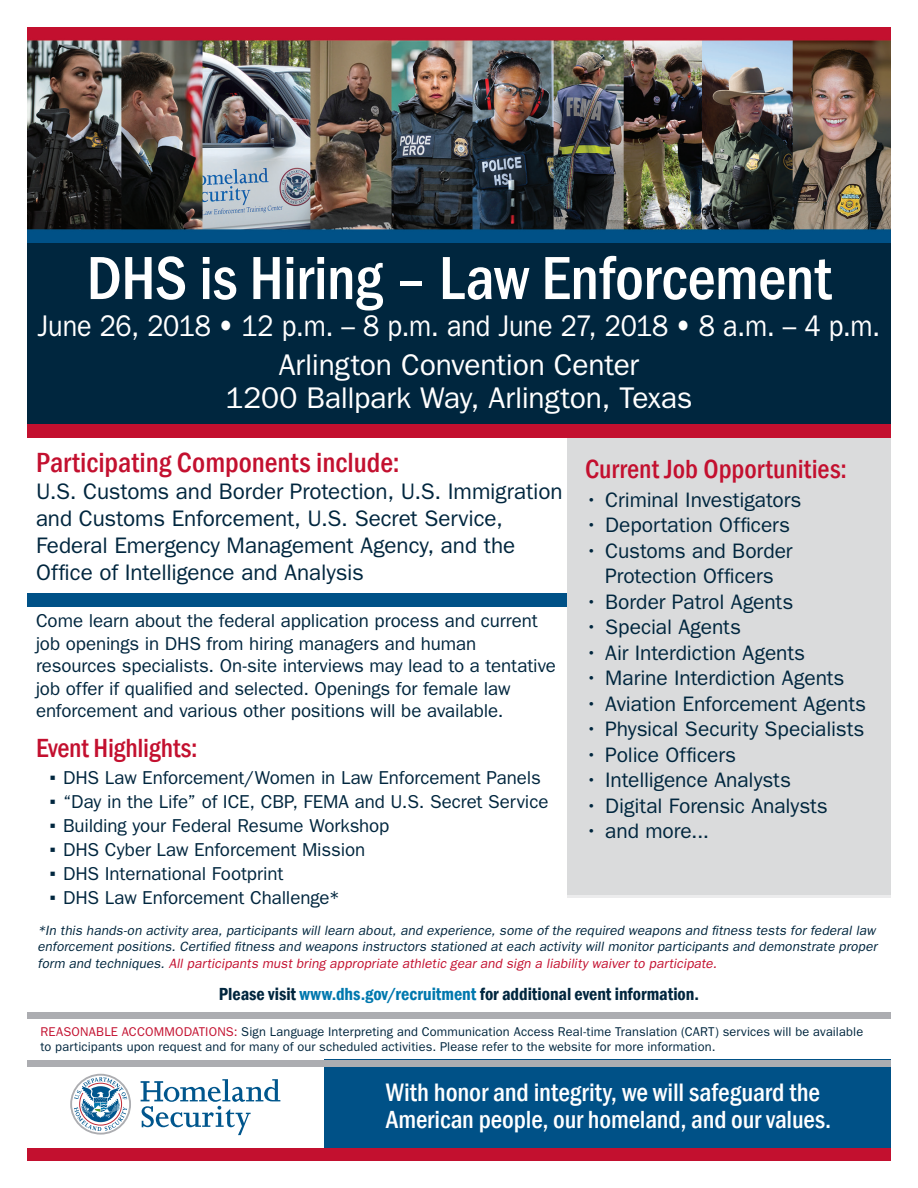
<style>
.page{position:relative;width:918px;height:1188px;background:#fff}
.page>*{position:absolute;margin:0;border:0;box-sizing:border-box;transform-origin:0 0}
.t1{font:500 condensed 63px "Franklin Gothic";letter-spacing:-.01em;color:#fff}
.t2{font:30px "ITC Franklin Gothic Std";letter-spacing:-.01em;color:#fff}
.t3{font:30px "ITC Franklin Gothic Std";letter-spacing:-.01em;color:#fff;scale:.9 1}
.t4{font:500 condensed 28.5px "Franklin Gothic";color:#c3102f}
.t5{font:500 condensed 27px "Franklin Gothic";color:#c3102f}
.t6{font:500 condensed 25.95px "Franklin Gothic";color:#fff}
.t7{font:500 condensed 25.5px "Franklin Gothic";letter-spacing:-.005em;color:#fff}
.t8{font:22.5px/27px "ITC Franklin Gothic Std";letter-spacing:-.005em;color:#00263e}
.t9{font:21px/25.5px "ITC Franklin Gothic Std";letter-spacing:-.005em;color:#00263e;text-align:center}
.t10{font:18.75px/22.5px "ITC Franklin Gothic Std";letter-spacing:-.005em;color:#00263e}
.t11{font:600 condensed 18px "Franklin Gothic";color:#00263e}
.t12{font:italic 13.5px/16.5px "ITC Franklin Gothic Std";color:#00263e}
.t13{font:12.75px/15px "ITC Franklin Gothic Std";letter-spacing:.01em;color:#00263e}
.s1{font-family:"Arial";font-weight:900}
.s2{color:#c3102f}
.s3{color:#0078ae}
</style>
<div class="page">
<div style="left:567px;top:432px;width:324px;height:465px;background:#dadbdc"></div>
<div style="left:27px;top:241px;width:864px;height:191px;background:#00263e"></div>
<div style="left:324px;top:1060px;width:567px;height:93px;background:#005187"></div>
<img style="left:27px;top:27px;width:864px;height:216px">
<div style="left:27px;top:1148px;width:864px;height:13px;background:#c3102f"></div>
<div style="left:27px;top:593px;width:540px;height:13px;background:#005187"></div>
<div style="left:27px;top:1060px;width:864px;height:6px;background:#acadb1"></div>
<div style="left:27px;top:1012px;width:864px;height:7px;background:#acadb1"></div>
<div style="left:27px;top:424px;width:864px;height:14px;background:#c3102f"></div>
<svg style="left:141px;top:1079px;width:139px;height:56px"></svg>
<svg style="left:70px;top:1074px;width:61px;height:61px"></svg>
<p class="t1" style="left:87px;top:237px;width:746px">DHS is Hiring – Law Enforcement</p>
<p class="t3" style="left:38px;top:309px;width:938px">June 26, 2018 <span class="s1">•</span> 12 p.m. – 8 p.m. and June 27, 2018 <span class="s1">•</span> 8 a.m. – 4 p.m.</p>
<p class="t2" style="left:279px;top:348px;width:362px">Arlington Convention Center</p>
<p class="t2" style="left:226px;top:381px;width:468px">1200 Ballpark Way, Arlington, Texas</p>
<p class="t4" style="left:36px;top:444px;width:365px">Participating Components include:</p>
<p class="t8" style="left:36px;top:478px;width:528px">U.S. Customs and Border Protection, U.S. Immigration and Customs Enforcement, U.S. Secret Service, Federal Emergency Management Agency, and the Office of Intelligence and Analysis</p>
<p class="t10" style="left:36px;top:610px;width:522px">Come learn about the federal application process and current job openings in DHS from hiring managers and human resources specialists. On-site interviews may lead to a tentative job offer if qualified and selected. Openings for female law enforcement and various other positions will be available.</p>
<p class="t5" style="left:585px;top:451px;width:264px">Current Job Opportunities:</p>
<p class="t9" style="left:585px;top:487px;width:218px">• Criminal Investigators</p>
<p class="t9" style="left:585px;top:513px;width:207px">• Deportation Officers</p>
<p class="t9" style="left:585px;top:538px;width:209px">• Customs and Border<br>Protection Officers</p>
<p class="t9" style="left:585px;top:589px;width:210px">• Border Patrol Agents</p>
<p class="t9" style="left:585px;top:615px;width:157px">• Special Agents</p>
<p class="t9" style="left:585px;top:640px;width:222px">• Air Interdiction Agents</p>
<p class="t9" style="left:585px;top:666px;width:261px">• Marine Interdiction Agents</p>
<p class="t9" style="left:585px;top:691px;width:283px">• Aviation Enforcement Agents</p>
<p class="t9" style="left:585px;top:717px;width:281px">• Physical Security Specialists</p>
<p class="t9" style="left:585px;top:742px;width:153px">• Police Officers</p>
<p class="t9" style="left:585px;top:768px;width:207px">• Intelligence Analysts</p>
<p class="t9" style="left:585px;top:793px;width:244px">• Digital Forensic Analysts</p>
<p class="t9" style="left:585px;top:819px;width:126px">• and more...</p>
<p class="t5" style="left:36px;top:730px;width:163px">Event Highlights:</p>
<p class="t10" style="left:50px;top:767px;width:493px"><span class="s1">▪</span> DHS Law Enforcement/Women in Law Enforcement Panels</p>
<p class="t10" style="left:50px;top:791px;width:500px"><span class="s1">▪</span> “Day in the Life” of ICE, CBP, FEMA and U.S. Secret Service</p>
<p class="t10" style="left:50px;top:815px;width:341px"><span class="s1">▪</span> Building your Federal Resume Workshop</p>
<p class="t10" style="left:50px;top:839px;width:317px"><span class="s1">▪</span> DHS Cyber Law Enforcement Mission</p>
<p class="t10" style="left:50px;top:863px;width:235px"><span class="s1">▪</span> DHS International Footprint</p>
<p class="t10" style="left:50px;top:887px;width:292px"><span class="s1">▪</span> DHS Law Enforcement Challenge*</p>
<p class="t12" style="left:38px;top:922px;width:844px">*In this hands-on activity area, participants will learn about, and experience, some of the required weapons and fitness tests for federal law enforcement positions. Certified fitness and weapons instructors stationed at each activity will monitor participants and demonstrate proper form and techniques. <span class="s2">All participants must bring appropriate athletic gear and sign a liability waiver to participate.</span></p>
<p class="t11" style="left:219px;top:982px;width:482px">Please visit <span class="s3">www.dhs.gov/recruitment</span> for additional event information.</p>
<p class="t13" style="left:40px;top:1025px;width:824px"><span class="s2">REASONABLE ACCOMMODATIONS:</span> Sign Language Interpreting and Communication Access Real-time Translation (CART) services will be available to participants upon request and for many of our scheduled activities. Please refer to the website for more information.</p>
<p class="t6" style="left:386px;top:1075px;width:436px">With honor and integrity, we will safeguard the</p>
<p class="t7" style="left:386px;top:1103px;width:447px">American people, our homeland, and our values.</p>
</div>
